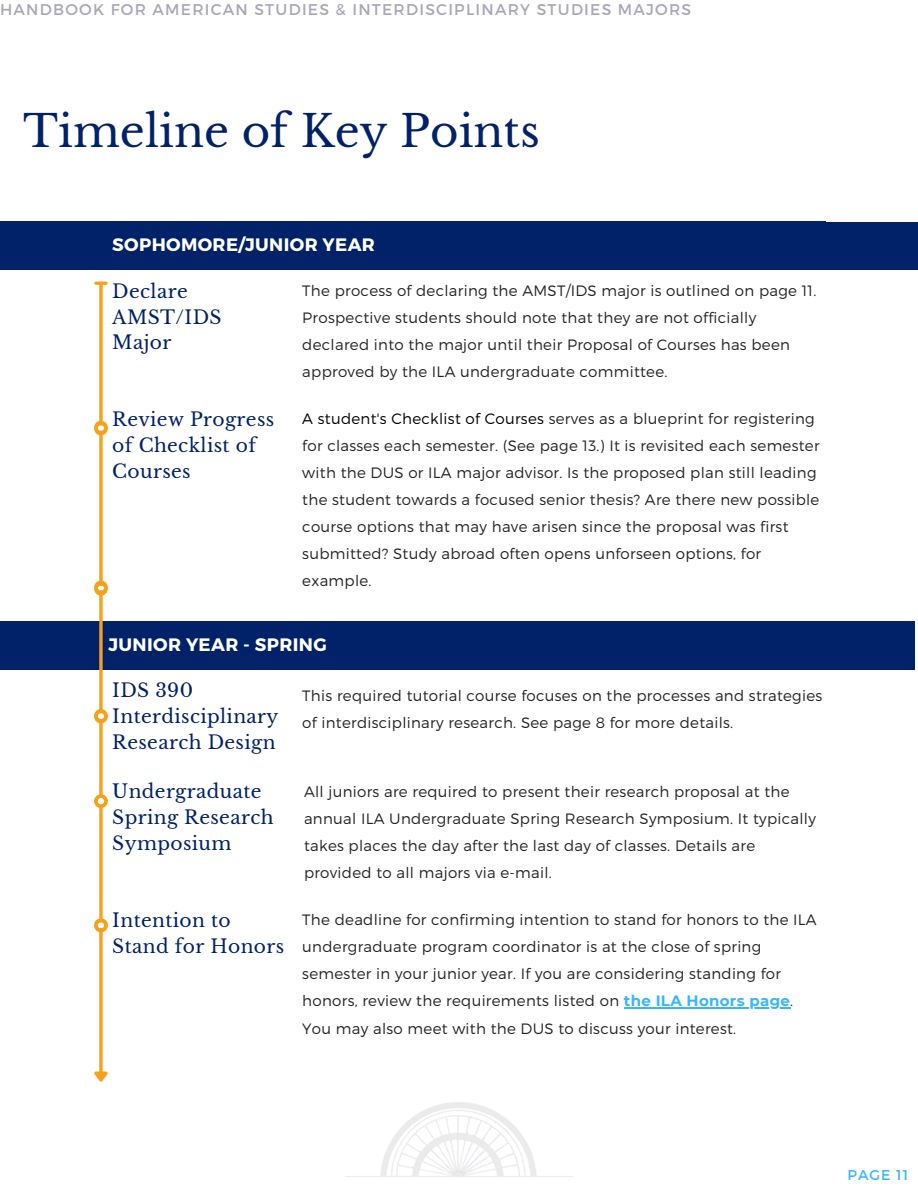
<style>
.page{position:relative;width:918px;height:1188px;background:#fff}
.page>*{position:absolute;margin:0;border:0;box-sizing:border-box;transform-origin:0 0}
.t1{font:43.65px "Libre Baskerville";color:#012169}
.t2{font:18.75px/25.8px "Libre Baskerville";letter-spacing:.02em;color:#012169}
.t3{font:700 18px "Montserrat";letter-spacing:.02em;color:#fff}
.t4{font:15.6px "Montserrat";letter-spacing:.08em;color:#3f3e67}
.t5{font:300 15px/27px "Montserrat";letter-spacing:.02em;color:#222}
.t6{font:14.25px "Montserrat";letter-spacing:.07em;color:#38b6ff}
.s1{color:#000}
.s2{font-weight:700;color:#38b6ff}
</style>
<div class="page">
<div style="left:0;top:221px;width:918px;height:49px;background:#012169"></div>
<svg style="left:99px;top:285px;width:4px;height:136px"></svg>
<div style="left:94px;top:421px;width:14px;height:13px;border:3px solid #f9a01b;border-radius:50%"></div>
<svg style="left:96px;top:282px;width:10px;height:3px"></svg>
<div style="left:0;top:621px;width:915px;height:49px;background:#012169"></div>
<svg style="left:99px;top:435px;width:4px;height:145px"></svg>
<div style="left:94px;top:580px;width:14px;height:14px;border:3px solid #f9a01b;border-radius:50%"></div>
<div style="left:94px;top:422px;width:14px;height:13px;border:3px solid #f9a01b;border-radius:50%"></div>
<svg style="left:99px;top:596px;width:4px;height:113px"></svg>
<div style="left:94px;top:710px;width:14px;height:13px;border:3px solid #f9a01b;border-radius:50%"></div>
<div style="left:94px;top:582px;width:14px;height:14px;border:3px solid #f9a01b;border-radius:50%"></div>
<svg style="left:99px;top:722px;width:4px;height:72px"></svg>
<div style="left:94px;top:709px;width:14px;height:13px;border:3px solid #f9a01b;border-radius:50%"></div>
<hr style="left:624px;top:1007px;width:166px;height:1px;background:#38b6ff">
<svg style="left:99px;top:808px;width:4px;height:110px"></svg>
<div style="left:94px;top:918px;width:14px;height:14px;border:3px solid #f9a01b;border-radius:50%"></div>
<div style="left:94px;top:794px;width:14px;height:14px;border:3px solid #f9a01b;border-radius:50%"></div>
<svg style="left:99px;top:932px;width:4px;height:136px"></svg>
<div style="left:94px;top:919px;width:14px;height:13px;border:3px solid #f9a01b;border-radius:50%"></div>
<svg style="left:94px;top:1068px;width:14px;height:14px"></svg>
<img style="left:345px;top:1102px;width:228px;height:75px">
<p class="t4" style="left:0;top:0;width:693px">HANDBOOK FOR AMERICAN STUDIES &amp; INTERDISCIPLINARY STUDIES MAJORS</p>
<h1 class="t1" style="left:23px;top:104px;width:518px">Timeline of Key Points</h1>
<h2 class="t3" style="left:112px;top:233px;width:264px">SOPHOMORE/JUNIOR YEAR</h2>
<h3 class="t5" style="left:302px;top:276px;width:516px">The process of declaring the AMST/IDS major is outlined on page 11.<br>Prospective students should note that they are not officially declared into the major until their Proposal of Courses has been approved by the ILA undergraduate committee.</h3>
<p class="t2" style="left:112px;top:278px;width:111px">Declare<br>AMST/IDS<br>Major</p>
<h3 class="t2" style="left:112px;top:407px;width:164px">Review Progress of Checklist of<br>Courses</h3>
<p class="t5" style="left:302px;top:405px;width:519px"><span class="s1">A student's Checklist of Courses</span> serves as a blueprint for registering for classes each semester. (See page 13.) It is revisited each semester with the DUS or ILA major advisor. Is the proposed plan still leading the student towards a focused senior thesis? Are there new possible course options that may have arisen since the proposal was first submitted? Study abroad often opens unforseen options, for example.</p>
<h2 class="t3" style="left:109px;top:633px;width:220px">JUNIOR YEAR - SPRING</h2>
<h3 class="t2" style="left:112px;top:678px;width:168px">IDS 390<br>Interdisciplinary<br>Research Design</h3>
<p class="t5" style="left:302px;top:681px;width:522px">This required tutorial course focuses on the processes and strategies of interdisciplinary research. See page 8 for more details.</p>
<h3 class="t2" style="left:112px;top:779px;width:163px">Undergraduate<br>Spring Research<br>Symposium</h3>
<p class="t5" style="left:304px;top:777px;width:513px">All juniors are required to present their research proposal at the annual ILA Undergraduate Spring Research Symposium. It typically takes places the day after the last day of classes. Details are provided to all majors via e-mail.</p>
<h3 class="t2" style="left:112px;top:907px;width:173px">Intention to<br>Stand for Honors</h3>
<p class="t5" style="left:302px;top:905px;width:516px">The deadline for confirming intention to stand for honors to the ILA undergraduate program coordinator is at the close of spring semester in your junior year. If you are considering standing for honors, review the requirements listed on <span class="s2">the ILA Honors page</span>.</p>
<p class="t5" style="left:302px;top:1015px;width:435px">You may also meet with the DUS to discuss your interest.</p>
<h4 class="t6" style="left:848px;top:1166px;width:62px">PAGE 11</h4>
</div>
